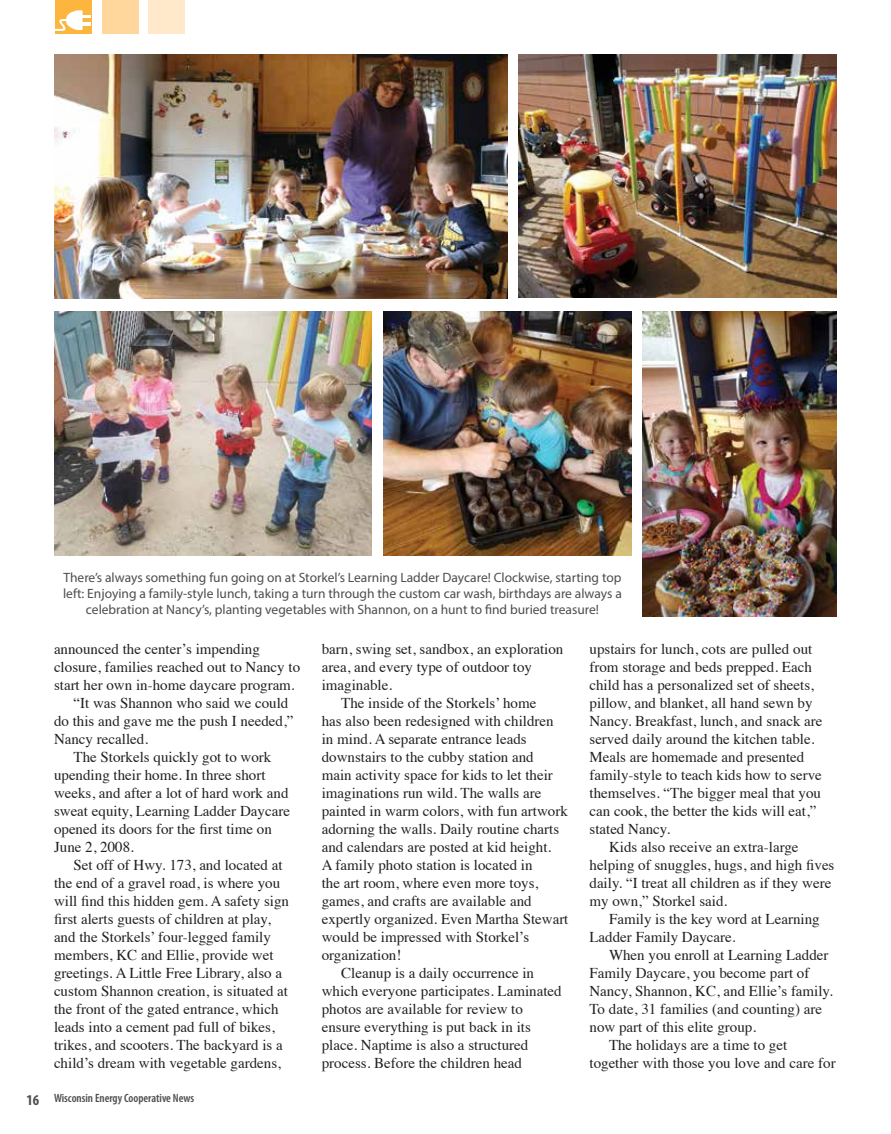
<style>
.page{position:relative;width:891px;height:1134px;background:#fff}
.page>*{position:absolute;margin:0;border:0;box-sizing:border-box;transform-origin:0 0}
.t1{font:15px "Times";color:#231f20}
.t2{font:13.5px/16.2px "Myriad Pro";color:#4d4d4f;text-align:center}
.t3{font:600 condensed 12px "Myriad Pro";color:#4d4d4f}
.s1{font-weight:700;font-size:15px}
</style>
<div class="page">
<div style="left:56px;top:0;width:36px;height:34px;background:#fcb53d"></div>
<div style="left:102px;top:0;width:37px;height:34px;background:#ffd79c"></div>
<div style="left:148px;top:0;width:37px;height:34px;background:#ffe9ca"></div>
<svg style="left:55px;top:10px;width:35px;height:21px"></svg>
<img style="left:643px;top:311px;width:194px;height:305px">
<img style="left:519px;top:54px;width:318px;height:243px">
<img style="left:55px;top:54px;width:452px;height:244px">
<img style="left:55px;top:311px;width:317px;height:245px">
<img style="left:384px;top:311px;width:247px;height:245px">
<p class="t2" style="left:63px;top:569px;width:560px">There’s always something fun going on at Storkel’s Learning Ladder Daycare! Clockwise, starting top left: Enjoying a family-style lunch, taking a turn through the custom car wash, birthdays are always a celebration at Nancy’s, planting vegetables with Shannon, on a hunt to find buried treasure!</p>
<p class="t1" style="left:54px;top:635px;width:207px">announced the center’s impending</p>
<p class="t1" style="left:54px;top:653px;width:248px">closure, families reached out to Nancy to</p>
<p class="t1" style="left:54px;top:671px;width:242px">start her own in-home daycare program.</p>
<p class="t1" style="left:74px;top:689px;width:216px">“It was Shannon who said we could</p>
<p class="t1" style="left:54px;top:707px;width:241px">do this and gave me the push I needed,”</p>
<p class="t1" style="left:54px;top:725px;width:96px">Nancy recalled.</p>
<p class="t1" style="left:74px;top:743px;width:199px">The Storkels quickly got to work</p>
<p class="t1" style="left:54px;top:761px;width:213px">upending their home. In three short</p>
<p class="t1" style="left:54px;top:779px;width:236px">weeks, and after a lot of hard work and</p>
<p class="t1" style="left:54px;top:797px;width:238px">sweat equity, Learning Ladder Daycare</p>
<p class="t1" style="left:54px;top:815px;width:219px">opened its doors for the first time on</p>
<p class="t1" style="left:54px;top:833px;width:81px">June 2, 2008.</p>
<p class="t1" style="left:74px;top:851px;width:211px">Set off of Hwy. 173, and located at</p>
<p class="t1" style="left:54px;top:869px;width:228px">the end of a gravel road, is where you</p>
<p class="t1" style="left:54px;top:887px;width:237px">will find this hidden gem. A safety sign</p>
<p class="t1" style="left:54px;top:905px;width:218px">first alerts guests of children at play,</p>
<p class="t1" style="left:54px;top:923px;width:218px">and the Storkels’ four-legged family</p>
<p class="t1" style="left:54px;top:941px;width:221px">members, KC and Ellie, provide wet</p>
<p class="t1" style="left:54px;top:959px;width:230px">greetings. A Little Free Library, also a</p>
<p class="t1" style="left:54px;top:977px;width:236px">custom Shannon creation, is situated at</p>
<p class="t1" style="left:54px;top:995px;width:226px">the front of the gated entrance, which</p>
<p class="t1" style="left:54px;top:1013px;width:222px">leads into a cement pad full of bikes,</p>
<p class="t1" style="left:54px;top:1031px;width:230px">trikes, and scooters. The backyard is a</p>
<p class="t1" style="left:54px;top:1049px;width:229px">child’s dream with vegetable gardens,</p>
<p class="t3" style="left:27px;top:1091px;width:169px"><span class="s1">16</span> Wisconsin Energy Cooperative News</p>
<p class="t1" style="left:322px;top:635px;width:243px">barn, swing set, sandbox, an exploration</p>
<p class="t1" style="left:322px;top:653px;width:212px">area, and every type of outdoor toy</p>
<p class="t1" style="left:322px;top:671px;width:72px">imaginable.</p>
<p class="t1" style="left:341px;top:689px;width:197px">The inside of the Storkels’ home</p>
<p class="t1" style="left:322px;top:707px;width:234px">has also been redesigned with children</p>
<p class="t1" style="left:322px;top:725px;width:206px">in mind. A separate entrance leads</p>
<p class="t1" style="left:322px;top:743px;width:214px">downstairs to the cubby station and</p>
<p class="t1" style="left:322px;top:761px;width:233px">main activity space for kids to let their</p>
<p class="t1" style="left:322px;top:779px;width:221px">imaginations run wild. The walls are</p>
<p class="t1" style="left:322px;top:797px;width:248px">painted in warm colors, with fun artwork</p>
<p class="t1" style="left:322px;top:815px;width:239px">adorning the walls. Daily routine charts</p>
<p class="t1" style="left:322px;top:833px;width:231px">and calendars are posted at kid height.</p>
<p class="t1" style="left:322px;top:851px;width:212px">A family photo station is located in</p>
<p class="t1" style="left:322px;top:869px;width:218px">the art room, where even more toys,</p>
<p class="t1" style="left:322px;top:887px;width:211px">games, and crafts are available and</p>
<p class="t1" style="left:322px;top:905px;width:248px">expertly organized. Even Martha Stewart</p>
<p class="t1" style="left:322px;top:923px;width:209px">would be impressed with Storkel’s</p>
<p class="t1" style="left:322px;top:941px;width:81px">organization!</p>
<p class="t1" style="left:341px;top:959px;width:194px">Cleanup is a daily occurrence in</p>
<p class="t1" style="left:322px;top:977px;width:241px">which everyone participates. Laminated</p>
<p class="t1" style="left:322px;top:995px;width:203px">photos are available for review to</p>
<p class="t1" style="left:322px;top:1013px;width:211px">ensure everything is put back in its</p>
<p class="t1" style="left:322px;top:1031px;width:208px">place. Naptime is also a structured</p>
<p class="t1" style="left:322px;top:1049px;width:202px">process. Before the children head</p>
<p class="t1" style="left:590px;top:635px;width:224px">upstairs for lunch, cots are pulled out</p>
<p class="t1" style="left:590px;top:653px;width:224px">from storage and beds prepped. Each</p>
<p class="t1" style="left:590px;top:671px;width:226px">child has a personalized set of sheets,</p>
<p class="t1" style="left:590px;top:689px;width:225px">pillow, and blanket, all hand sewn by</p>
<p class="t1" style="left:590px;top:707px;width:235px">Nancy. Breakfast, lunch, and snack are</p>
<p class="t1" style="left:590px;top:725px;width:226px">served daily around the kitchen table.</p>
<p class="t1" style="left:590px;top:743px;width:216px">Meals are homemade and presented</p>
<p class="t1" style="left:590px;top:761px;width:234px">family-style to teach kids how to serve</p>
<p class="t1" style="left:590px;top:779px;width:233px">themselves. “The bigger meal that you</p>
<p class="t1" style="left:590px;top:797px;width:229px">can cook, the better the kids will eat,”</p>
<p class="t1" style="left:590px;top:815px;width:82px">stated Nancy.</p>
<p class="t1" style="left:609px;top:833px;width:191px">Kids also receive an extra-large</p>
<p class="t1" style="left:590px;top:851px;width:246px">helping of snuggles, hugs, and high fives</p>
<p class="t1" style="left:590px;top:869px;width:243px">daily. “I treat all children as if they were</p>
<p class="t1" style="left:590px;top:887px;width:139px">my own,” Storkel said.</p>
<p class="t1" style="left:609px;top:905px;width:212px">Family is the key word at Learning</p>
<p class="t1" style="left:590px;top:923px;width:148px">Ladder Family Daycare.</p>
<p class="t1" style="left:609px;top:941px;width:221px">When you enroll at Learning Ladder</p>
<p class="t1" style="left:590px;top:959px;width:221px">Family Daycare, you become part of</p>
<p class="t1" style="left:590px;top:977px;width:245px">Nancy, Shannon, KC, and Ellie’s family.</p>
<p class="t1" style="left:590px;top:995px;width:234px">To date, 31 families (and counting) are</p>
<p class="t1" style="left:590px;top:1013px;width:168px">now part of this elite group.</p>
<p class="t1" style="left:609px;top:1031px;width:180px">The holidays are a time to get</p>
<p class="t1" style="left:590px;top:1049px;width:248px">together with those you love and care for</p>
</div>
